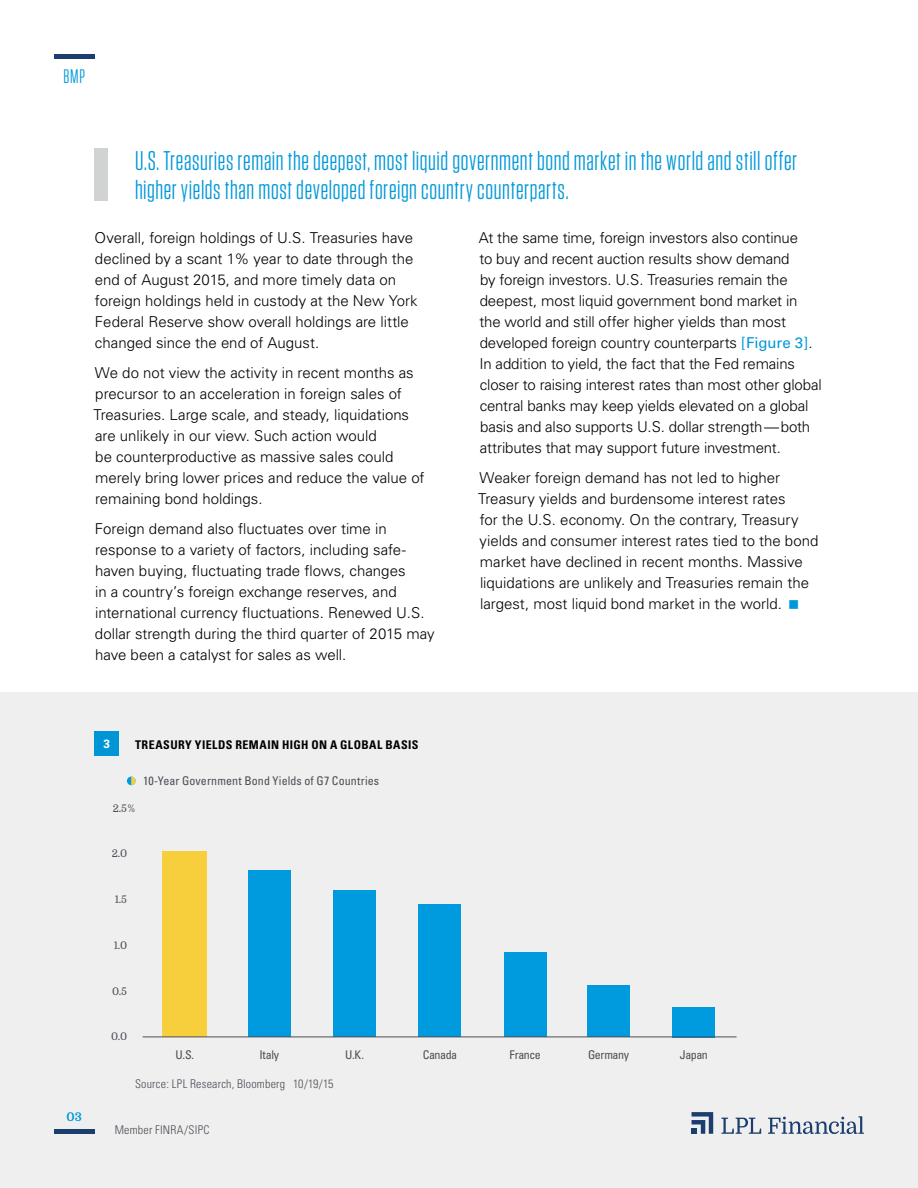
<style>
.page{position:relative;width:918px;height:1188px;background:#fff}
.page>*{position:absolute;margin:0;border:0;box-sizing:border-box;transform-origin:0 0}
.t1{font:27px/28.5px "Tungsten Narrow";letter-spacing:.02em;color:#0098d8}
.t2{font:19.5px "Tungsten Narrow";color:#0098d8}
.t3{font:300 15px/21px "Univers";letter-spacing:-.005em;color:#000}
.t4{font:condensed 12px "Univers";color:#4b4f54}
.t5{font:300 condensed 12px "Univers";letter-spacing:.015em;color:#4b4f54}
.t6{font:700 condensed 12px "Univers";letter-spacing:.035em;color:#000}
.t7{font:condensed 12px "Univers";letter-spacing:-.035em;color:#4b4f54}
.t8{font:700 12px "Domine";color:#0098d8}
.t9{font:700 12px "Univers";color:#fff}
.t10{font:10.5px "Domine";color:#4b4f54}
.s1{font-weight:400;color:#0098d8}
.s2{color:#0098d8}
</style>
<div class="page">
<div style="left:0;top:1080px;width:918px;height:108px;background:#efeff0"></div>
<hr style="left:54px;top:1130px;width:40px;height:4px;background:#1b3e6f">
<hr style="left:54px;top:54px;width:40px;height:4px;background:#1b3e6f">
<svg style="left:692px;top:1112px;width:21px;height:22px"></svg>
<svg style="left:721px;top:1118px;width:40px;height:16px"></svg>
<svg style="left:768px;top:1116px;width:96px;height:18px"></svg>
<div style="left:0;top:692px;width:918px;height:388px;background:#efeff0"></div>
<div style="left:94px;top:732px;width:25px;height:24px;background:#0096d6"></div>
<div style="left:127px;top:777px;width:9px;height:8px;background:#009bde;border-radius:50%"></div>
<svg style="left:131px;top:777px;width:5px;height:8px"></svg>
<div style="left:673px;top:1007px;width:42px;height:30px;background:#009bde"></div>
<div style="left:588px;top:985px;width:42px;height:52px;background:#009bde"></div>
<div style="left:504px;top:952px;width:42px;height:85px;background:#009bde"></div>
<div style="left:419px;top:904px;width:42px;height:133px;background:#009bde"></div>
<div style="left:334px;top:891px;width:42px;height:146px;background:#009bde"></div>
<div style="left:248px;top:870px;width:42px;height:167px;background:#009bde"></div>
<div style="left:163px;top:851px;width:44px;height:186px;background:#f7cf3c"></div>
<hr style="left:143px;top:1037px;width:594px;height:1px;background:#4b4f54">
<div style="left:94px;top:148px;width:14px;height:53px;background:#d1d3d3"></div>
<h2 class="t2" style="left:63px;top:67px;width:23px">BMP</h2>
<h1 class="t1" style="left:135px;top:147px;width:664px">U.S. Treasuries remain the deepest, most liquid government bond market in the world and still offer higher yields than most developed foreign country counterparts.</h1>
<p class="t3" style="left:94px;top:227px;width:325px">Overall, foreign holdings of U.S. Treasuries have declined by a scant 1% year to date through the end of August 2015, and more timely data on foreign holdings held in custody at the New York Federal Reserve show overall holdings are little changed since the end of August.</p>
<p class="t3" style="left:93px;top:362px;width:333px">We do not view the activity in recent months as precursor to an acceleration in foreign sales of Treasuries. Large scale, and steady, liquidations are unlikely in our view. Such action would<br>be counterproductive as massive sales could merely bring lower prices and reduce the value of remaining bond holdings.</p>
<p class="t3" style="left:95px;top:518px;width:341px">Foreign demand also fluctuates over time in response to a variety of factors, including safe&shy;haven buying, fluctuating trade flows, changes<br>in a country’s foreign exchange reserves, and international currency fluctuations. Renewed U.S. dollar strength during the third quarter of 2015 may have been a catalyst for sales as well.</p>
<p class="t3" style="left:479px;top:227px;width:345px">At the same time, foreign investors also continue<br>to buy and recent auction results show demand<br>by foreign investors. U.S. Treasuries remain the deepest, most liquid government bond market in<br>the world and still offer higher yields than most developed foreign country counterparts <span class="s1">[Figure 3]</span>.<br>In addition to yield, the fact that the Fed remains closer to raising interest rates than most other global central banks may keep yields elevated on a global basis and also supports U.S. dollar strength—both attributes that may support future investment.</p>
<p class="t3" style="left:478px;top:467px;width:342px">Weaker foreign demand has not led to higher Treasury yields and burdensome interest rates<br>for the U.S. economy. On the contrary, Treasury yields and consumer interest rates tied to the bond market have declined in recent months. Massive liquidations are unlikely and Treasuries remain the largest, most liquid bond market in the world. <span class="s2">■</span></p>
<p class="t8" style="left:67px;top:1110px;width:17px">03</p>
<p class="t9" style="left:103px;top:736px;width:8px">3</p>
<p class="t6" style="left:135px;top:737px;width:285px">TREASURY YIELDS REMAIN HIGH ON A GLOBAL BASIS</p>
<p class="t10" style="left:113px;top:802px;width:24px">2.5%</p>
<p class="t10" style="left:112px;top:848px;width:17px">2.0</p>
<p class="t10" style="left:115px;top:894px;width:14px">1.5</p>
<p class="t10" style="left:114px;top:939px;width:15px">1.0</p>
<p class="t10" style="left:112px;top:985px;width:16px">0.5</p>
<p class="t10" style="left:111px;top:1031px;width:17px">0.0</p>
<p class="t4" style="left:143px;top:773px;width:238px">10-Year Government Bond Yields of G7 Countries</p>
<p class="t4" style="left:176px;top:1047px;width:20px">U.S.</p>
<p class="t4" style="left:259px;top:1047px;width:21px">Italy</p>
<p class="t4" style="left:345px;top:1047px;width:20px">U.K.</p>
<p class="t4" style="left:423px;top:1047px;width:36px">Canada</p>
<p class="t4" style="left:510px;top:1047px;width:33px">France</p>
<p class="t7" style="left:588px;top:1047px;width:43px">Germany</p>
<p class="t4" style="left:680px;top:1047px;width:30px">Japan</p>
<p class="t5" style="left:135px;top:1077px;width:200px">Source: LPL Research, Bloomberg 10/19/15</p>
<p class="t5" style="left:115px;top:1123px;width:96px">Member FINRA/SIPC</p>
</div>
